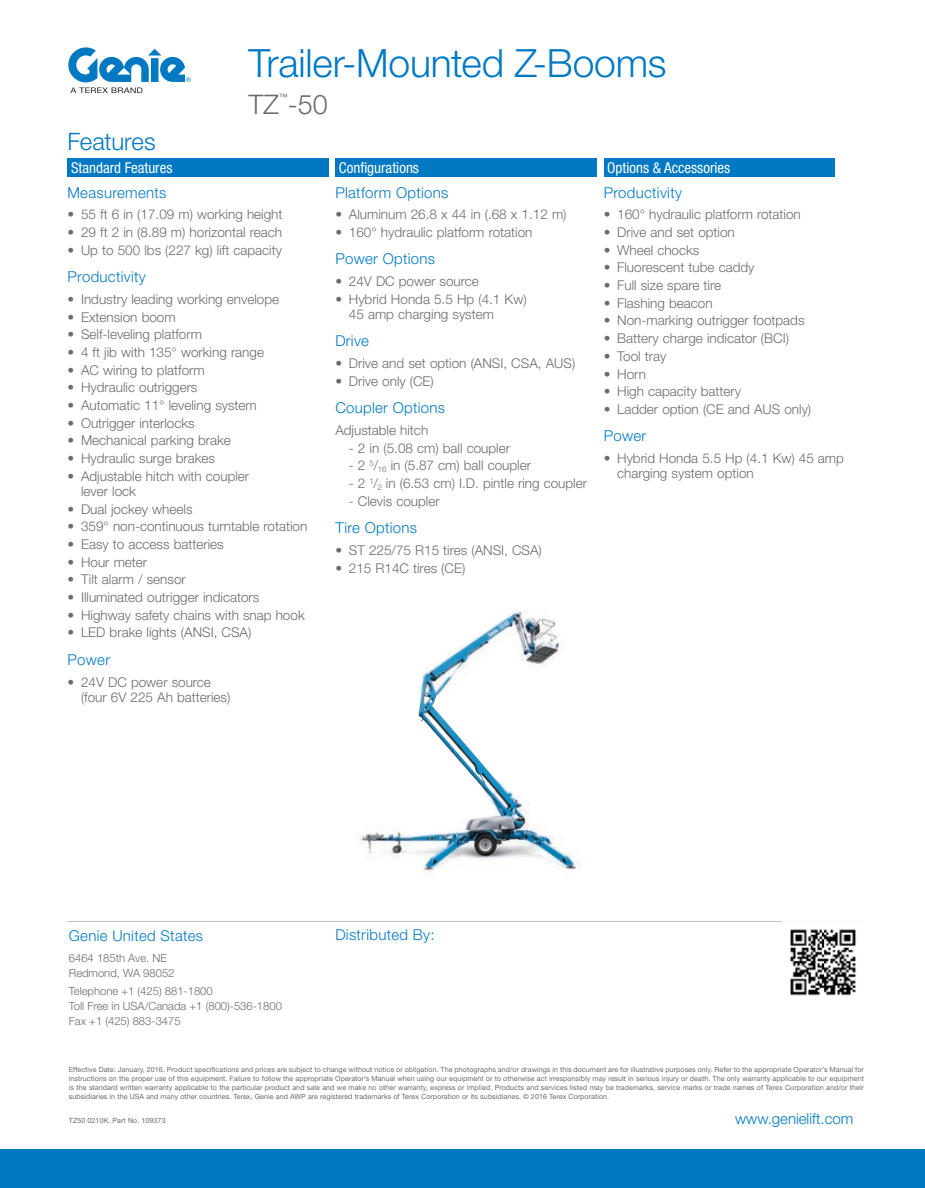
<style>
.page{position:relative;width:925px;height:1188px;background:#fff}
.page>*{position:absolute;margin:0;border:0;box-sizing:border-box;transform-origin:0 0}
.Title__Blue{font:300 39px "Helvetica Neue LT Std";letter-spacing:-.005em;color:#0079c2}
.Title__Gray_Product{font:300 27px "Helvetica Neue LT Std";color:#6b6b68}
.t1{font:300 24px "Helvetica Neue LT Std";letter-spacing:-.01em;color:#0079c2}
.Subhead_Back{font:300 15px "Helvetica Neue LT Std";letter-spacing:.02em;color:#0079c2}
.Chart__Blue_Box_Whit{font:condensed 15px "Helvetica Neue LT Std";color:#fff}
.Subhead_Back-2{font:300 15px "Helvetica Neue LT Std";color:#0079c2}
.Bullets{font:300 13.5px/15px "Helvetica Neue LT Std";color:#6b6b68}
.t2{font:300 11.25px/15px "Helvetica Neue LT Std";color:#6b6b68}
.Title__Gray_Product-2{font:condensed 8.7px "Helvetica Neue LT Std";color:#6b6b68}
.Legal_Copy{font:7.2px/9px "Helvetica Neue LT Std";letter-spacing:.01em;color:#6b6b68;text-align:justify}
</style>
<div class="page">
<div style="left:0;top:1149px;width:925px;height:39px;background:#0079c2"></div>
<svg style="left:68px;top:47px;width:123px;height:46px"></svg>
<hr style="left:67px;top:921px;width:797px;height:1px;background:#c0bfbf">
<div style="left:604px;top:158px;width:230px;height:19px;background:#0079c2"></div>
<div style="left:335px;top:158px;width:262px;height:19px;background:#0079c2"></div>
<div style="left:68px;top:158px;width:261px;height:19px;background:#0079c2"></div>
<img style="left:356px;top:610px;width:225px;height:261px">
<img style="left:790px;top:929px;width:66px;height:67px">
<p class="Title__Blue" style="left:249px;top:39px;width:419px">Trailer-Mounted Z-Booms</p>
<h3 class="t1" style="left:67px;top:127px;width:90px">Features</h3>
<p class="Title__Gray_Product-2" style="left:279px;top:92px;width:10px">™</p>
<p class="Title__Gray_Product" style="left:249px;top:88px;width:81px">TZ -50</p>
<p class="Chart__Blue_Box_Whit" style="left:71px;top:159px;width:103px">Standard Features</p>
<p class="Chart__Blue_Box_Whit" style="left:339px;top:159px;width:82px">Configurations</p>
<p class="Subhead_Back" style="left:68px;top:183px;width:100px">Measurements</p>
<p class="Bullets" style="left:68px;top:207px;width:216px">• 55 ft 6 in (17.09 m) working height</p>
<p class="Bullets" style="left:68px;top:224px;width:216px">• 29 ft 2 in (8.89 m) horizontal reach</p>
<p class="Bullets" style="left:68px;top:242px;width:216px">• Up to 500 lbs (227 kg) lift capacity</p>
<p class="Subhead_Back" style="left:68px;top:268px;width:80px">Productivity</p>
<p class="Bullets" style="left:68px;top:291px;width:213px">• Industry leading working envelope</p>
<p class="Bullets" style="left:68px;top:309px;width:110px">• Extension boom</p>
<p class="Bullets" style="left:68px;top:327px;width:136px">• Self-leveling platform</p>
<p class="Bullets" style="left:68px;top:344px;width:198px">• 4 ft jib with 135° working range</p>
<p class="Bullets" style="left:68px;top:362px;width:139px">• AC wiring to platform</p>
<p class="Bullets" style="left:68px;top:380px;width:131px">• Hydraulic outriggers</p>
<p class="Bullets" style="left:68px;top:398px;width:191px">• Automatic 11° leveling system</p>
<p class="Bullets" style="left:68px;top:415px;width:129px">• Outrigger interlocks</p>
<p class="Bullets" style="left:68px;top:433px;width:165px">• Mechanical parking brake</p>
<p class="Bullets" style="left:68px;top:451px;width:149px">• Hydraulic surge brakes</p>
<p class="Bullets" style="left:81px;top:468px;width:170px;text-indent:-14px">• Adjustable hitch with coupler lever lock</p>
<p class="Bullets" style="left:68px;top:501px;width:127px">• Dual jockey wheels</p>
<p class="Bullets" style="left:68px;top:519px;width:241px">• 359° non-continuous turntable rotation</p>
<p class="Bullets" style="left:68px;top:536px;width:158px">• Easy to access batteries</p>
<p class="Bullets" style="left:68px;top:554px;width:81px">• Hour meter</p>
<p class="Bullets" style="left:68px;top:572px;width:120px">• Tilt alarm / sensor</p>
<p class="Bullets" style="left:68px;top:590px;width:193px">• Illuminated outrigger indicators</p>
<p class="Bullets" style="left:68px;top:607px;width:239px">• Highway safety chains with snap hook</p>
<p class="Bullets" style="left:68px;top:625px;width:185px">• LED brake lights (ANSI, CSA)</p>
<p class="Subhead_Back" style="left:68px;top:650px;width:44px">Power</p>
<p class="Bullets" style="left:81px;top:674px;width:151px;text-indent:-14px">• 24V DC power source (four 6V 225 Ah batteries)</p>
<p class="Subhead_Back" style="left:335px;top:183px;width:115px">Platform Options</p>
<p class="Bullets" style="left:335px;top:207px;width:233px">• Aluminum 26.8 x 44 in (.68 x 1.12 m)</p>
<p class="Bullets" style="left:335px;top:224px;width:199px">• 160° hydraulic platform rotation</p>
<p class="Subhead_Back" style="left:335px;top:250px;width:101px">Power Options</p>
<p class="Bullets" style="left:335px;top:274px;width:145px">• 24V DC power source</p>
<p class="Bullets" style="left:349px;top:291px;width:179px;text-indent:-14px">• Hybrid Honda 5.5 Hp (4.1 Kw)<br>45 amp charging system</p>
<p class="Subhead_Back" style="left:335px;top:332px;width:35px">Drive</p>
<p class="Bullets" style="left:335px;top:356px;width:241px">• Drive and set option (ANSI, CSA, AUS)</p>
<p class="Bullets" style="left:335px;top:373px;width:100px">• Drive only (CE)</p>
<p class="Subhead_Back" style="left:335px;top:399px;width:111px">Coupler Options</p>
<p class="Bullets" style="left:335px;top:422px;width:94px">Adjustable hitch</p>
<p class="Bullets" style="left:349px;top:440px;width:163px">- 2 in (5.08 cm) ball coupler</p>
<p class="Bullets" style="left:349px;top:458px;width:184px">- 2 <sup>5</sup>/<sub>16</sub> in (5.87 cm) ball coupler</p>
<p class="Bullets" style="left:349px;top:476px;width:240px">- 2 <sup>1</sup>/<sub>2</sub> in (6.53 cm) I.D. pintle ring coupler</p>
<p class="Bullets" style="left:349px;top:493px;width:92px">- Clevis coupler</p>
<p class="Subhead_Back" style="left:335px;top:519px;width:83px">Tire Options</p>
<p class="Bullets" style="left:335px;top:542px;width:208px">• ST 225/75 R15 tires (ANSI, CSA)</p>
<p class="Bullets" style="left:335px;top:560px;width:131px">• 215 R14C tires (CE)</p>
<p class="Chart__Blue_Box_Whit" style="left:607px;top:159px;width:124px">Options &amp; Accessories</p>
<p class="Subhead_Back" style="left:604px;top:183px;width:80px">Productivity</p>
<p class="Bullets" style="left:604px;top:207px;width:199px">• 160° hydraulic platform rotation</p>
<p class="Bullets" style="left:604px;top:224px;width:133px">• Drive and set option</p>
<p class="Bullets" style="left:604px;top:242px;width:97px">• Wheel chocks</p>
<p class="Bullets" style="left:604px;top:260px;width:152px">• Fluorescent tube caddy</p>
<p class="Bullets" style="left:604px;top:278px;width:119px">• Full size spare tire</p>
<p class="Bullets" style="left:604px;top:295px;width:110px">• Flashing beacon</p>
<p class="Bullets" style="left:604px;top:313px;width:202px">• Non-marking outrigger footpads</p>
<p class="Bullets" style="left:604px;top:331px;width:187px">• Battery charge indicator (BCI)</p>
<p class="Bullets" style="left:604px;top:348px;width:64px">• Tool tray</p>
<p class="Bullets" style="left:604px;top:366px;width:44px">• Horn</p>
<p class="Bullets" style="left:604px;top:384px;width:139px">• High capacity battery</p>
<p class="Bullets" style="left:604px;top:401px;width:209px">• Ladder option (CE and AUS only)</p>
<p class="Subhead_Back" style="left:604px;top:427px;width:44px">Power</p>
<p class="Bullets" style="left:617px;top:451px;width:228px;text-indent:-14px">• Hybrid Honda 5.5 Hp (4.1 Kw) 45 amp charging system option</p>
<p class="Subhead_Back" style="left:69px;top:927px;width:136px">Genie United States</p>
<p class="t2" style="left:69px;top:950px;width:107px">6464 185th Ave. NE<br>Redmond, WA 98052</p>
<p class="t2" style="left:69px;top:983px;width:215px">Telephone +1 (425) 881-1800<br>Toll Free in USA/Canada +1 (800)-536-1800<br>Fax +1 (425) 883-3475</p>
<p class="Subhead_Back" style="left:335px;top:925px;width:101px">Distributed By:</p>
<p class="Legal_Copy" style="left:69px;top:1065px;width:796px">Effective Date: January, 2016. Product specifications and prices are subject to change without notice or obligation. The photographs and/or drawings in this document are for illustrative purposes only. Refer to the appropriate Operator’s Manual for instructions on the proper use of this equipment. Failure to follow the appropriate Operator’s Manual when using our equipment or to otherwise act irresponsibly may result in serious injury or death. The only warranty applicable to our equipment is the standard written warranty applicable to the particular product and sale and we make no other warranty, express or implied. Products and services listed may be trademarks, service marks or trade names of Terex Corporation and/or their subsidiaries in the USA and many other countries. Terex, Genie and AWP are registered trademarks of Terex Corporation or its subsidiaries. © 2016 Terex Corporation.</p>
<p class="Legal_Copy" style="left:69px;top:1116px;width:98px">TZ50 0210K. Part No. 109373</p>
<p class="Subhead_Back-2" style="left:735px;top:1109px;width:120px">www.genielift.com</p>
</div>
